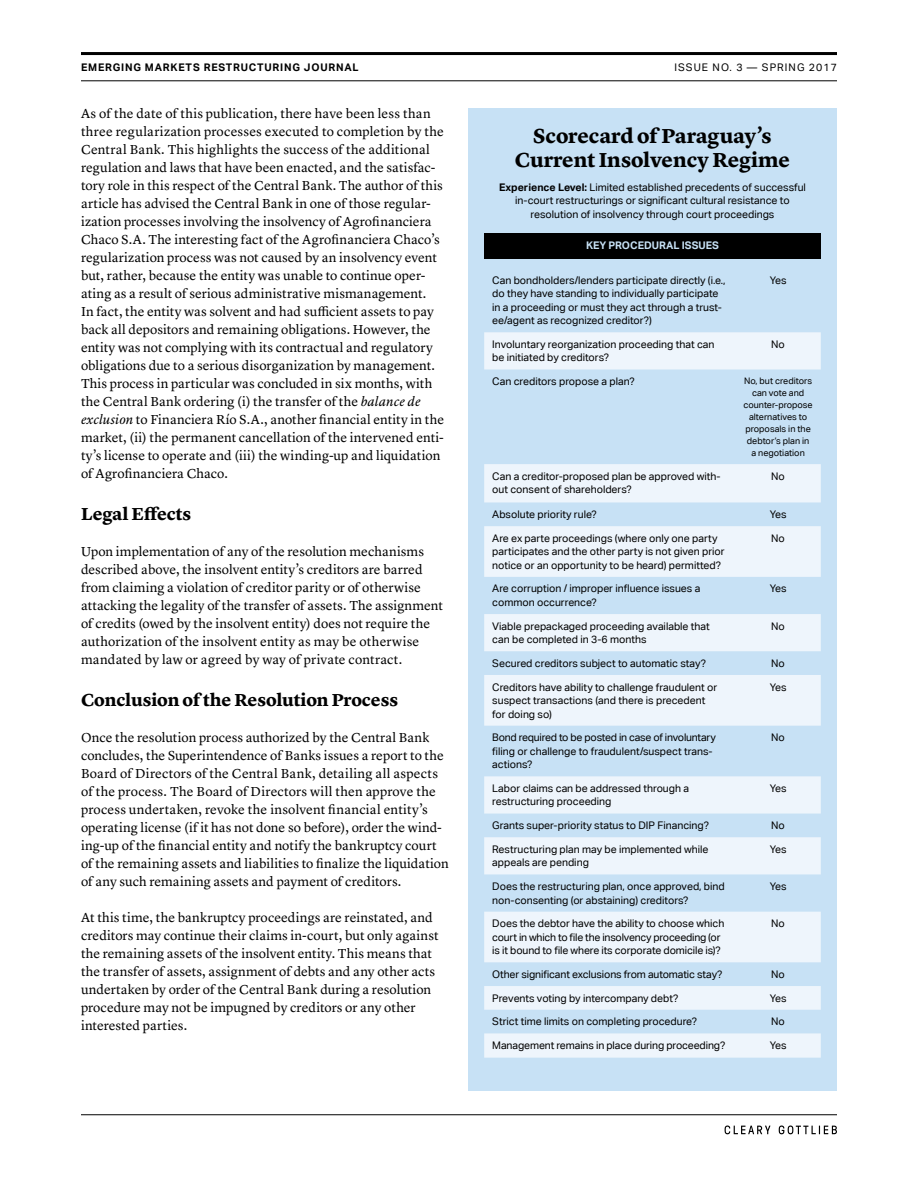
<style>
.page{position:relative;width:918px;height:1188px;background:#fff}
.page>*{position:absolute;margin:0;border:0;box-sizing:border-box;transform-origin:0 0}
._01_Heading_-_Level{font:700 21px/24px "Lyon Text";letter-spacing:-.005em;color:#000;text-align:center}
._01_Heading_-_Level-2{font:700 18px "Lyon Text";letter-spacing:-.005em;color:#000}
._06_Body_Text_-_Lyon{font:13.5px/18px "Lyon Text";letter-spacing:.005em;color:#000}
.Table_Text_New{font:10.5px/13.5px "Aktiv Grotesk";color:#000}
.t1{font:700 10.5px "Aktiv Grotesk";letter-spacing:.075em;color:#000}
.Table_Text_New-2{font:10.5px "Aktiv Grotesk";letter-spacing:.1em;color:#000}
.Table_head_Scorecard{font:700 10.5px "Aktiv Grotesk";color:#c7e1f5}
.Table_Text_New-3{font:9px/12px "Aktiv Grotesk";color:#000;text-align:center}
.s1{font-style:italic}
.s2{font-weight:700}
</style>
<div class="page">
<hr style="left:81px;top:52px;width:756px;height:3px;background:#000">
<hr style="left:81px;top:80px;width:756px;height:1px;background:#000">
<hr style="left:81px;top:1114px;width:756px;height:1px;background:#000">
<svg style="left:725px;top:1126px;width:45px;height:8px"></svg>
<svg style="left:779px;top:1126px;width:58px;height:8px"></svg>
<div style="left:468px;top:108px;width:369px;height:983px;background:#c7e1f5"></div>
<div style="left:484px;top:233px;width:337px;height:26px;background:#000"></div>
<svg style="left:484px;top:332px;width:337px;height:726px;fill:#eef5fc"></svg>
<p class="t1" style="left:81px;top:61px;width:279px">EMERGING MARKETS RESTRUCTURING JOURNAL</p>
<p class="Table_Text_New-2" style="left:674px;top:61px;width:164px">ISSUE NO. 3 — SPRING 2017</p>
<p class="_06_Body_Text_-_Lyon" style="left:81px;top:104px;width:365px">As of the date of this publication, there have been less than three regularization processes executed to completion by the Central Bank. This highlights the success of the additional regulation and laws that have been enacted, and the satisfac&shy;tory role in this respect of the Central Bank. The author of this article has advised the Central Bank in one of those regular&shy;ization processes involving the insolvency of Agrofinanciera Chaco S.A. The interesting fact of the Agrofinanciera Chaco’s regularization process was not caused by an insolvency event but, rather, because the entity was unable to continue oper&shy;ating as a result of serious administrative mismanagement.<br>In fact, the entity was solvent and had sufficient assets to pay back all depositors and remaining obligations. However, the entity was not complying with its contractual and regulatory obligations due to a serious disorganization by management.<br>This process in particular was concluded in six months, with the Central Bank ordering (i) the transfer of the <span class="s1">balance de exclusion</span> to Financiera Río S.A., another financial entity in the market, (ii) the permanent cancellation of the intervened enti&shy;ty’s license to operate and (iii) the winding-up and liquidation of Agrofinanciera Chaco.</p>
<p class="_01_Heading_-_Level-2" style="left:81px;top:500px;width:112px">Legal Effects</p>
<p class="_06_Body_Text_-_Lyon" style="left:81px;top:542px;width:364px">Upon implementation of any of the resolution mechanisms described above, the insolvent entity’s creditors are barred from claiming a violation of creditor parity or of otherwise attacking the legality of the transfer of assets. The assignment of credits (owed by the insolvent entity) does not require the authorization of the insolvent entity as may be otherwise mandated by law or agreed by way of private contract.</p>
<p class="_01_Heading_-_Level-2" style="left:81px;top:686px;width:319px">Conclusion of the Resolution Process</p>
<p class="_06_Body_Text_-_Lyon" style="left:81px;top:728px;width:369px">Once the resolution process authorized by the Central Bank concludes, the Superintendence of Banks issues a report to the Board of Directors of the Central Bank, detailing all aspects of the process. The Board of Directors will then approve the process undertaken, revoke the insolvent financial entity’s operating license (if it has not done so before), order the wind&shy;ing-up of the financial entity and notify the bankruptcy court of the remaining assets and liabilities to finalize the liquidation of any such remaining assets and payment of creditors.</p>
<p class="_06_Body_Text_-_Lyon" style="left:81px;top:908px;width:359px">At this time, the bankruptcy proceedings are reinstated, and creditors may continue their claims in-court, but only against the remaining assets of the insolvent entity. This means that the transfer of assets, assignment of debts and any other acts undertaken by order of the Central Bank during a resolution procedure may not be impugned by creditors or any other interested parties.</p>
<p class="_01_Heading_-_Level" style="left:515px;top:122px;width:277px">Scorecard of Paraguay’s<br>Current Insolvency Regime</p>
<p class="Table_Text_New" style="left:499px;top:180px;width:308px;text-align:center"><span class="s2">Experience Level:</span> Limited established precedents of successful in-court restructurings or significant cultural resistance to resolution of insolvency through court proceedings</p>
<p class="Table_head_Scorecard" style="left:586px;top:238px;width:134px">KEY PROCEDURAL ISSUES</p>
<p class="Table_Text_New" style="left:492px;top:273px;width:235px">Can bondholders/lenders participate directly (i.e., do they have standing to individually participate in a proceeding or must they act through a trust&shy;ee/agent as recognized creditor?)</p>
<p class="Table_Text_New" style="left:770px;top:273px;width:18px">Yes</p>
<p class="Table_Text_New" style="left:492px;top:337px;width:224px">Involuntary reorganization proceeding that can be initiated by creditors?</p>
<p class="Table_Text_New" style="left:771px;top:337px;width:15px">No</p>
<p class="Table_Text_New" style="left:492px;top:375px;width:144px">Can creditors propose a plan?</p>
<p class="Table_Text_New-3" style="left:744px;top:375px;width:71px">No, but creditors can vote and counter-propose alternatives to proposals in the debtor’s plan in a negotiation</p>
<p class="Table_Text_New" style="left:492px;top:469px;width:230px">Can a creditor-proposed plan be approved with&shy;out consent of shareholders?</p>
<p class="Table_Text_New" style="left:771px;top:469px;width:15px">No</p>
<p class="Table_Text_New" style="left:492px;top:508px;width:106px">Absolute priority rule?</p>
<p class="Table_Text_New" style="left:770px;top:508px;width:18px">Yes</p>
<p class="Table_Text_New" style="left:492px;top:531px;width:234px">Are ex parte proceedings (where only one party participates and the other party is not given prior notice or an opportunity to be heard) permitted?</p>
<p class="Table_Text_New" style="left:771px;top:531px;width:15px">No</p>
<p class="Table_Text_New" style="left:492px;top:582px;width:210px">Are corruption / improper influence issues a common occurrence?</p>
<p class="Table_Text_New" style="left:770px;top:582px;width:18px">Yes</p>
<p class="Table_Text_New" style="left:492px;top:619px;width:219px">Viable prepackaged proceeding available that can be completed in 3-6 months</p>
<p class="Table_Text_New" style="left:771px;top:619px;width:15px">No</p>
<p class="Table_Text_New" style="left:492px;top:656px;width:215px">Secured creditors subject to automatic stay?</p>
<p class="Table_Text_New" style="left:771px;top:656px;width:15px">No</p>
<p class="Table_Text_New" style="left:492px;top:680px;width:227px">Creditors have ability to challenge fraudulent or suspect transactions (and there is precedent for doing so)</p>
<p class="Table_Text_New" style="left:770px;top:680px;width:18px">Yes</p>
<p class="Table_Text_New" style="left:492px;top:731px;width:225px">Bond required to be posted in case of involuntary filing or challenge to fraudulent/suspect trans&shy;actions?</p>
<p class="Table_Text_New" style="left:771px;top:731px;width:15px">No</p>
<p class="Table_Text_New" style="left:492px;top:781px;width:198px">Labor claims can be addressed through a restructuring proceeding</p>
<p class="Table_Text_New" style="left:770px;top:781px;width:18px">Yes</p>
<p class="Table_Text_New" style="left:492px;top:819px;width:218px">Grants super-priority status to DIP Financing?</p>
<p class="Table_Text_New" style="left:771px;top:819px;width:15px">No</p>
<p class="Table_Text_New" style="left:492px;top:842px;width:218px">Restructuring plan may be implemented while appeals are pending</p>
<p class="Table_Text_New" style="left:770px;top:842px;width:18px">Yes</p>
<p class="Table_Text_New" style="left:492px;top:880px;width:234px">Does the restructuring plan, once approved, bind non-consenting (or abstaining) creditors?</p>
<p class="Table_Text_New" style="left:770px;top:880px;width:18px">Yes</p>
<p class="Table_Text_New" style="left:492px;top:917px;width:234px">Does the debtor have the ability to choose which court in which to file the insolvency proceeding (or is it bound to file where its corporate domicile is)?</p>
<p class="Table_Text_New" style="left:771px;top:917px;width:15px">No</p>
<p class="Table_Text_New" style="left:492px;top:967px;width:232px">Other significant exclusions from automatic stay?</p>
<p class="Table_Text_New" style="left:771px;top:967px;width:15px">No</p>
<p class="Table_Text_New" style="left:492px;top:991px;width:188px">Prevents voting by intercompany debt?</p>
<p class="Table_Text_New" style="left:770px;top:991px;width:18px">Yes</p>
<p class="Table_Text_New" style="left:492px;top:1015px;width:206px">Strict time limits on completing procedure?</p>
<p class="Table_Text_New" style="left:771px;top:1015px;width:15px">No</p>
<p class="Table_Text_New" style="left:492px;top:1039px;width:235px">Management remains in place during proceeding?</p>
<p class="Table_Text_New" style="left:770px;top:1039px;width:18px">Yes</p>
</div>
